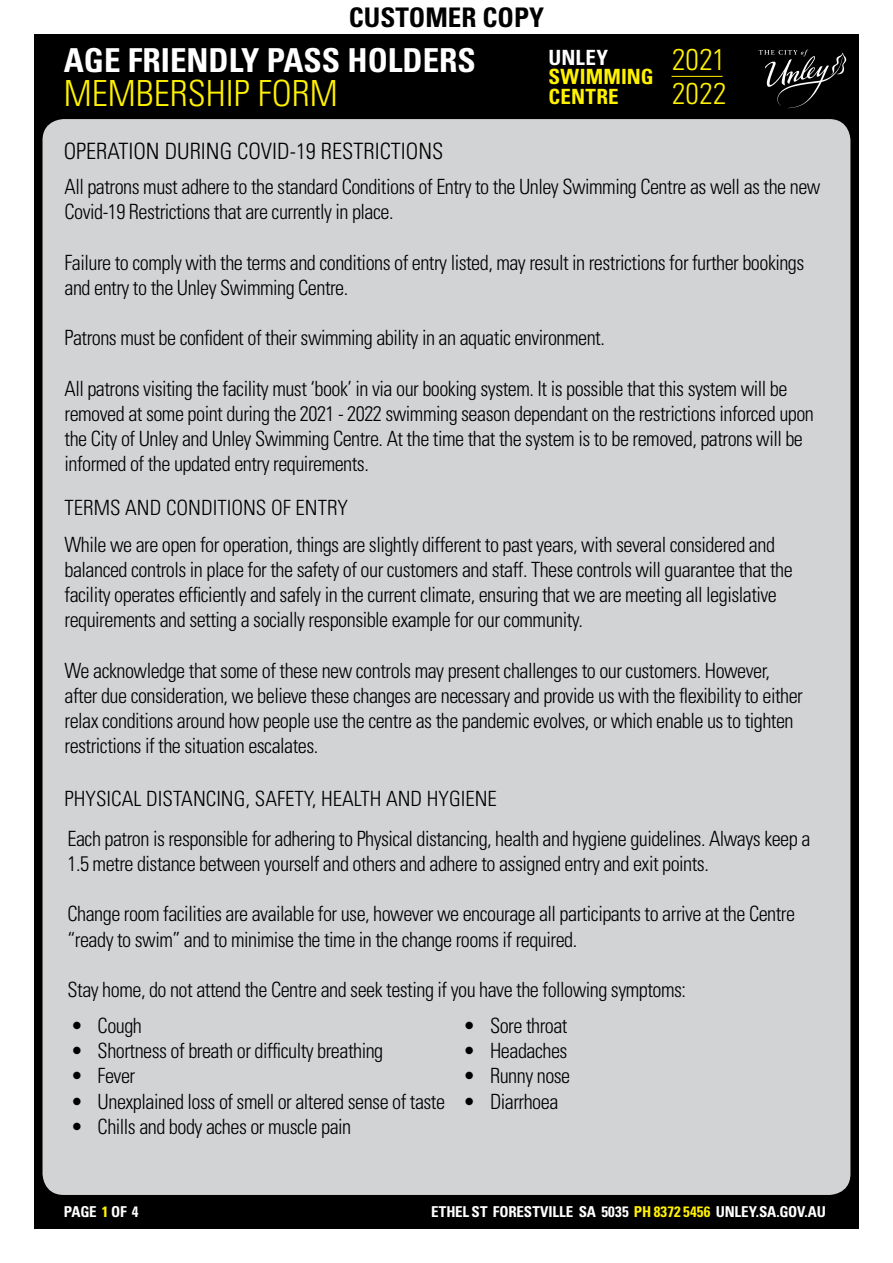
<style>
.page{position:relative;width:893px;height:1263px;background:#fff}
.page>*{position:absolute;margin:0;border:0;box-sizing:border-box;transform-origin:0 0}
.t1{font:300 condensed 36px "Univers LT Std";color:#fff200}
.t2{font:700 condensed 33px "Univers LT Std";color:#fff}
.t3{font:300 condensed 30px "Univers LT Std";letter-spacing:.01em;color:#fff200}
.t4{font:700 condensed 27px "Univers LT Std";color:#000}
.t5{font:300 condensed 22.5px "Univers LT Std";color:#000}
.t6{font:300 condensed 21px/25.2px "Univers LT Std";letter-spacing:-.025em;color:#000}
.t7{font:300 condensed 21px "Univers LT Std";color:#000}
.t8{font:700 condensed 21px/19.5px "Univers LT Std";letter-spacing:.01em;color:#fff200}
.t9{font:700 condensed 21px "Univers LT Std";letter-spacing:.015em;color:#fff}
.t10{font:700 condensed 15px "Univers LT Std";color:#fff}
.s1{color:#fff200}
</style>
<div class="page">
<div style="left:34px;top:34px;width:825px;height:1195px;background:#000"></div>
<svg style="left:758px;top:50px;width:88px;height:58px"></svg>
<hr style="left:671px;top:76px;width:52px;height:1px;background:#fff200">
<div style="left:43px;top:119px;width:807px;height:1076px;background:#d1d3d4;border-radius:21px"></div>
<p class="t4" style="left:349px;top:1px;width:197px">CUSTOMER COPY</p>
<h2 class="t2" style="left:64px;top:40px;width:414px">AGE FRIENDLY PASS HOLDERS</h2>
<h3 class="t3" style="left:672px;top:41px;width:55px">2021</h3>
<p class="t9" style="left:549px;top:44px;width:61px">UNLEY</p>
<p class="t8" style="left:549px;top:67px;width:107px">SWIMMING<br>CENTRE</p>
<h1 class="t1" style="left:64px;top:72px;width:275px">MEMBERSHIP FORM</h1>
<h3 class="t3" style="left:672px;top:75px;width:56px">2022</h3>
<p class="t5" style="left:64px;top:137px;width:381px">OPERATION DURING COVID-19 RESTRICTIONS</p>
<p class="t6" style="left:65px;top:174px;width:757px">All patrons must adhere to the standard Conditions of Entry to the Unley Swimming Centre as well as the new<br>Covid-19 Restrictions that are currently in place.</p>
<p class="t6" style="left:65px;top:250px;width:741px">Failure to comply with the terms and conditions of entry listed, may result in restrictions for further bookings and entry to the Unley Swimming Centre.</p>
<p class="t6" style="left:65px;top:325px;width:542px">Patrons must be confident of their swimming ability in an aquatic environment.</p>
<p class="t6" style="left:65px;top:376px;width:751px">All patrons visiting the facility must ‘book’ in via our booking system. It is possible that this system will be removed at some point during the 2021 - 2022 swimming season dependant on the restrictions inforced upon the City of Unley and Unley Swimming Centre. At the time that the system is to be removed, patrons will be informed of the updated entry requirements.</p>
<p class="t7" style="left:65px;top:495px;width:285px">TERMS AND CONDITIONS OF ENTRY</p>
<p class="t6" style="left:65px;top:532px;width:730px">While we are open for operation, things are slightly different to past years, with several considered and balanced controls in place for the safety of our customers and staff. These controls will guarantee that the facility operates efficiently and safely in the current climate, ensuring that we are meeting all legislative requirements and setting a socially responsible example for our community.</p>
<p class="t6" style="left:65px;top:658px;width:740px">We acknowledge that some of these new controls may present challenges to our customers. However, after due consideration, we believe these changes are necessary and provide us with the flexibility to either relax conditions around how people use the centre as the pandemic evolves, or which enable us to tighten restrictions if the situation escalates.</p>
<p class="t6" style="left:65px;top:779px;width:747px;line-height:39.5px">PHYSICAL DISTANCING, SAFETY, HEALTH AND HYGIENE<br>Each patron is responsible for adhering to Physical distancing, health and hygiene guidelines. Always keep a</p>
<p class="t6" style="left:68px;top:851px;width:643px">1.5 metre distance between yourself and others and adhere to assigned entry and exit points.</p>
<p class="t6" style="left:68px;top:901px;width:729px">Change room facilities are available for use, however we encourage all participants to arrive at the Centre “ready to swim” and to minimise the time in the change rooms if required.</p>
<p class="t6" style="left:68px;top:977px;width:620px">Stay home, do not attend the Centre and seek testing if you have the following symptoms:</p>
<p class="t6" style="left:71px;top:1013px;width:73px">• Cough</p>
<p class="t6" style="left:71px;top:1038px;width:314px">• Shortness of breath or difficulty breathing</p>
<p class="t6" style="left:71px;top:1063px;width:66px">• Fever</p>
<p class="t6" style="left:71px;top:1088px;width:376px">• Unexplained loss of smell or altered sense of taste</p>
<p class="t6" style="left:71px;top:1114px;width:282px">• Chills and body aches or muscle pain</p>
<p class="t6" style="left:463px;top:1013px;width:106px">• Sore throat</p>
<p class="t6" style="left:463px;top:1038px;width:106px">• Headaches</p>
<p class="t6" style="left:463px;top:1063px;width:109px">• Runny nose</p>
<p class="t6" style="left:463px;top:1088px;width:97px">• Diarrhoea</p>
<p class="t10" style="left:64px;top:1203px;width:76px">PAGE <span class="s1">1</span> OF 4</p>
<p class="t10" style="left:431px;top:1203px;width:396px">ETHEL ST FORESTVILLE SA 5035 <span class="s1">PH 8372 5456</span> UNLEY.SA.GOV.AU</p>
</div>
